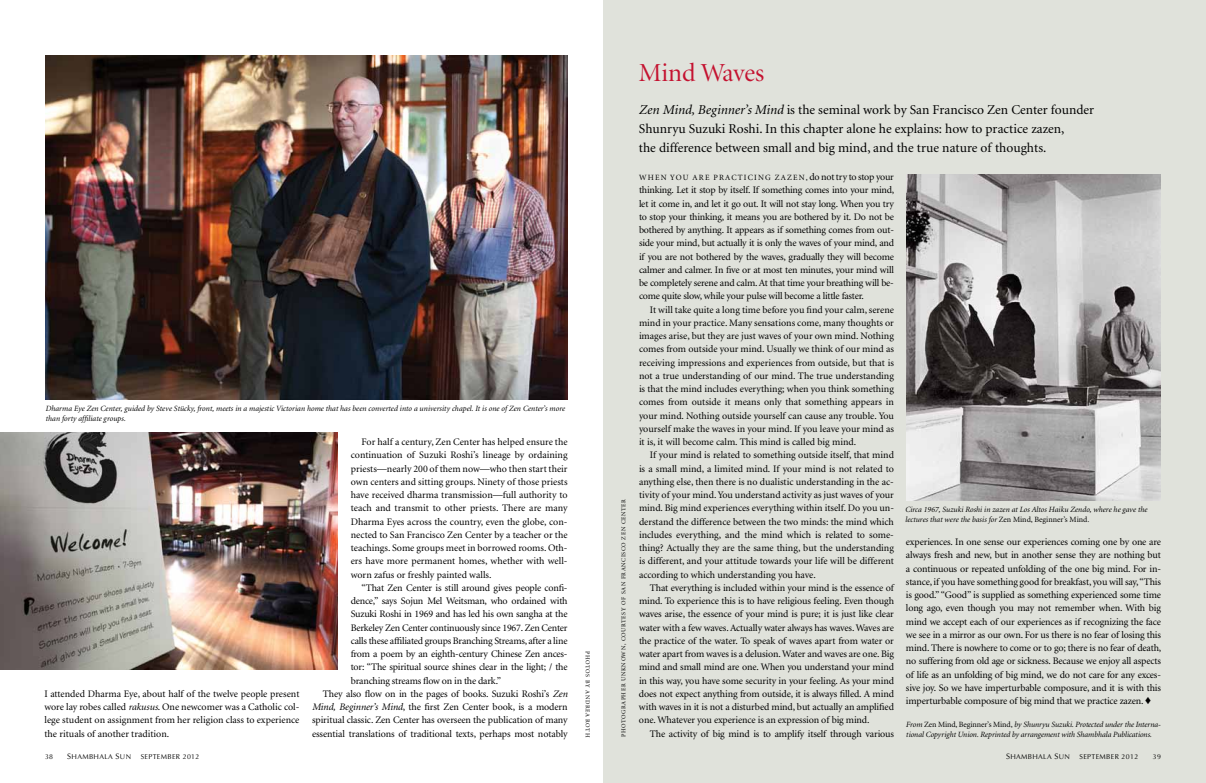
<style>
.page{position:relative;width:1206px;height:783px;background:#fff}
.page>*{position:absolute;margin:0;border:0;box-sizing:border-box;transform-origin:0 0}
.t1{font:26px "Minion Display";letter-spacing:-.005em;color:#c41230}
.t2{font:13.5px/19px "Minion";color:#000}
.t3{font:10px/13.3px "Minion";letter-spacing:-.01em;color:#000;text-align:justify}
.t4{font:italic 8px/10px "Minion";color:#000}
.t5{font:8px "Minion";letter-spacing:.15em;color:#000}
.t6{font:7px "Optima";letter-spacing:.05em;color:#000}
.t7{font:6px "Minion";letter-spacing:.1em;color:#000}
.s1{font-style:italic}
.s2{font-size:8px}
.s3{font-style:normal}
</style>
<div class="page">
<div style="left:603px;top:0;width:603px;height:783px;background:#e0e2db"></div>
<img style="left:45px;top:55px;width:522px;height:344px">
<img style="left:906px;top:174px;width:255px;height:327px">
<img style="left:0;top:432px;width:337px;height:237px">
<p class="t4" style="left:45px;top:404px;width:521px">Dharma Eye Zen Center, guided by Steve Stücky, front, meets in a majestic Victorian home that has been converted into a university chapel. It is one of Zen Center’s more than forty affiliate groups.</p>
<p class="t3" style="left:44px;top:688px;width:257px">I attended Dharma Eye, about half of the twelve people present wore lay robes called <span class="s1">rakusus</span>. One newcomer was a Catholic col&shy;lege student on assignment from her religion class to experience the rituals of another tradition.</p>
<p class="t3" style="left:351px;top:436px;width:219px;text-indent:11px">For half a century, Zen Center has helped ensure the continuation of Suzuki Roshi’s lineage by ordaining priests—nearly 200 of them now—who then start their own centers and sitting groups. Ninety of those priests have received dharma transmission—full authority to teach and transmit to other priests. There are many Dharma Eyes across the country, even the globe, con&shy;nected to San Francisco Zen Center by a teacher or the teachings. Some groups meet in borrowed rooms. Oth&shy;ers have more permanent homes, whether with well&shy;worn zafus or freshly painted walls.</p>
<p class="t3" style="left:362px;top:581px;width:207px">“That Zen Center is still around gives people confi-</p>
<p class="t3" style="left:351px;top:595px;width:218px">dence,” says Sojun Mel Weitsman, who ordained with</p>
<p class="t3" style="left:351px;top:608px;width:218px">Suzuki Roshi in 1969 and has led his own sangha at the</p>
<p class="t3" style="left:351px;top:621px;width:218px">Berkeley Zen Center continuously since 1967. Zen Center</p>
<p class="t3" style="left:351px;top:634px;width:218px">calls these affiliated groups Branching Streams, after a line</p>
<p class="t3" style="left:351px;top:648px;width:218px">from a poem by an eighth-century Chinese Zen ances-</p>
<p class="t3" style="left:351px;top:661px;width:218px">tor: “The spiritual source shines clear in the light; / the</p>
<p class="t3" style="left:351px;top:674px;width:152px">branching streams flow on in the dark.”</p>
<p class="t3" style="left:323px;top:687px;width:246px">They also flow on in the pages of books. Suzuki Roshi’s <span class="s1">Zen</span></p>
<p class="t3" style="left:312px;top:701px;width:257px"><span class="s1">Mind, Beginner’s Mind</span>, the first Zen Center book, is a modern</p>
<p class="t3" style="left:312px;top:714px;width:257px">spiritual classic. Zen Center has overseen the publication of many</p>
<p class="t3" style="left:312px;top:727px;width:257px">essential translations of traditional texts, perhaps most notably</p>
<p class="t7" style="left:591px;top:651px;width:87px;rotate:90deg">photos by Andrea Roth</p>
<p class="t7" style="left:621px;top:737px;width:240px;rotate:-90deg">photographer unknown, courtesy of san francisco Zen Center</p>
<h1 class="t1" style="left:639px;top:61px;width:127px">Mind Waves</h1>
<h2 class="t2" style="left:639px;top:100px;width:457px"><span class="s1">Zen Mind, Beginner’s Mind</span> is the seminal work by San Francisco Zen Center founder<br>Shunryu Suzuki Roshi. In this chapter alone he explains: how to practice zazen,<br>the difference between small and big mind, and the true nature of thoughts.</h2>
<p class="t3" style="left:639px;top:171px;width:257px;text-indent:119px"><span class="s2">n g z a z e n ,</span> do not try to stop your thinking. Let it stop by itself. If something comes into your mind, let it come in, and let it go out. It will not stay long. When you try to stop your thinking, it means you are bothered by it. Do not be bothered by anything. It appears as if something comes from out&shy;side your mind, but actually it is only the waves of your mind, and if you are not bothered by the waves, gradually they will become calmer and calmer. In five or at most ten minutes, your mind will be completely serene and calm. At that time your breathing will be&shy;come quite slow, while your pulse will become a little faster.</p>
<p class="t3" style="left:639px;top:303px;width:257px;text-indent:11px">It will take quite a long time before you find your calm, serene mind in your practice. Many sensations come, many thoughts or images arise, but they are just waves of your own mind. Nothing comes from outside your mind. Usually we think of our mind as receiving impressions and experiences from outside, but that is not a true understanding of our mind. The true understanding is that the mind includes everything; when you think something comes from outside it means only that something appears in your mind. Nothing outside yourself can cause any trouble. You yourself make the waves in your mind. If you leave your mind as it is, it will become calm. This mind is called big mind.</p>
<p class="t3" style="left:639px;top:449px;width:257px;text-indent:11px">If your mind is related to something outside itself, that mind is a small mind, a limited mind. If your mind is not related to anything else, then there is no dualistic understanding in the ac&shy;tivity of your mind. You understand activity as just waves of your mind. Big mind experiences everything within itself. Do you un&shy;derstand the difference between the two minds: the mind which includes everything, and the mind which is related to some&shy;thing? Actually they are the same thing, but the understanding is different, and your attitude towards your life will be different according to which understanding you have.</p>
<p class="t3" style="left:639px;top:581px;width:257px;text-indent:11px">That everything is included within your mind is the essence of mind. To experience this is to have religious feeling. Even though waves arise, the essence of your mind is pure; it is just like clear water with a few waves. Actually water always has waves. Waves are the practice of the water. To speak of waves apart from water or water apart from waves is a delusion. Water and waves are one. Big mind and small mind are one. When you understand your mind in this way, you have some security in your feeling. As your mind does not expect anything from outside, it is always filled. A mind with waves in it is not a disturbed mind, but actually an amplified one. Whatever you experience is an expression of big mind.</p>
<p class="t3" style="left:650px;top:727px;width:246px">The activity of big mind is to amplify itself through various</p>
<p class="t5" style="left:639px;top:174px;width:111px">When you are practici</p>
<p class="t4" style="left:905px;top:505px;width:244px">Circa 1967, Suzuki Roshi in zazen at Los Altos Haiku Zendo, where he gave the lectures that were the basis for <span class="s3">Zen Mind, Beginner’s Mind</span>.</p>
<p class="t3" style="left:906px;top:536px;width:257px">experiences. In one sense our experiences coming one by one are always fresh and new, but in another sense they are nothing but a continuous or repeated unfolding of the one big mind. For in&shy;stance, if you have something good for breakfast, you will say, “This is good.” “Good” is supplied as something experienced some time long ago, even though you may not remember when. With big mind we accept each of our experiences as if recognizing the face we see in a mirror as our own. For us there is no fear of losing this mind. There is nowhere to come or to go; there is no fear of death, no suffering from old age or sickness. Because we enjoy all aspects of life as an unfolding of big mind, we do not care for any exces&shy;sive joy. So we have imperturbable composure, and it is with this imperturbable composure of big mind that we practice zazen. ♦</p>
<p class="t4" style="left:906px;top:719px;width:256px">From <span class="s3">Zen Mind, Beginner’s Mind,</span> by Shunryu Suzuki. Protected under the Interna&shy;tional Copyright Union. Reprinted by arrangement with Shambhala Publications.</p>
<p class="t6" style="left:45px;top:753px;width:10px">38</p>
<p class="t6" style="left:67px;top:753px;width:65px"><span class="s2">S</span>HAMBHALA <span class="s2">S</span>UN</p>
<p class="t6" style="left:141px;top:753px;width:60px">SEPTEMBER 2012</p>
<p class="t6" style="left:1006px;top:753px;width:65px"><span class="s2">S</span>HAMBHALA <span class="s2">S</span>UN</p>
<p class="t6" style="left:1080px;top:753px;width:60px">SEPTEMBER 2012</p>
<p class="t6" style="left:1153px;top:753px;width:10px">39</p>
</div>
